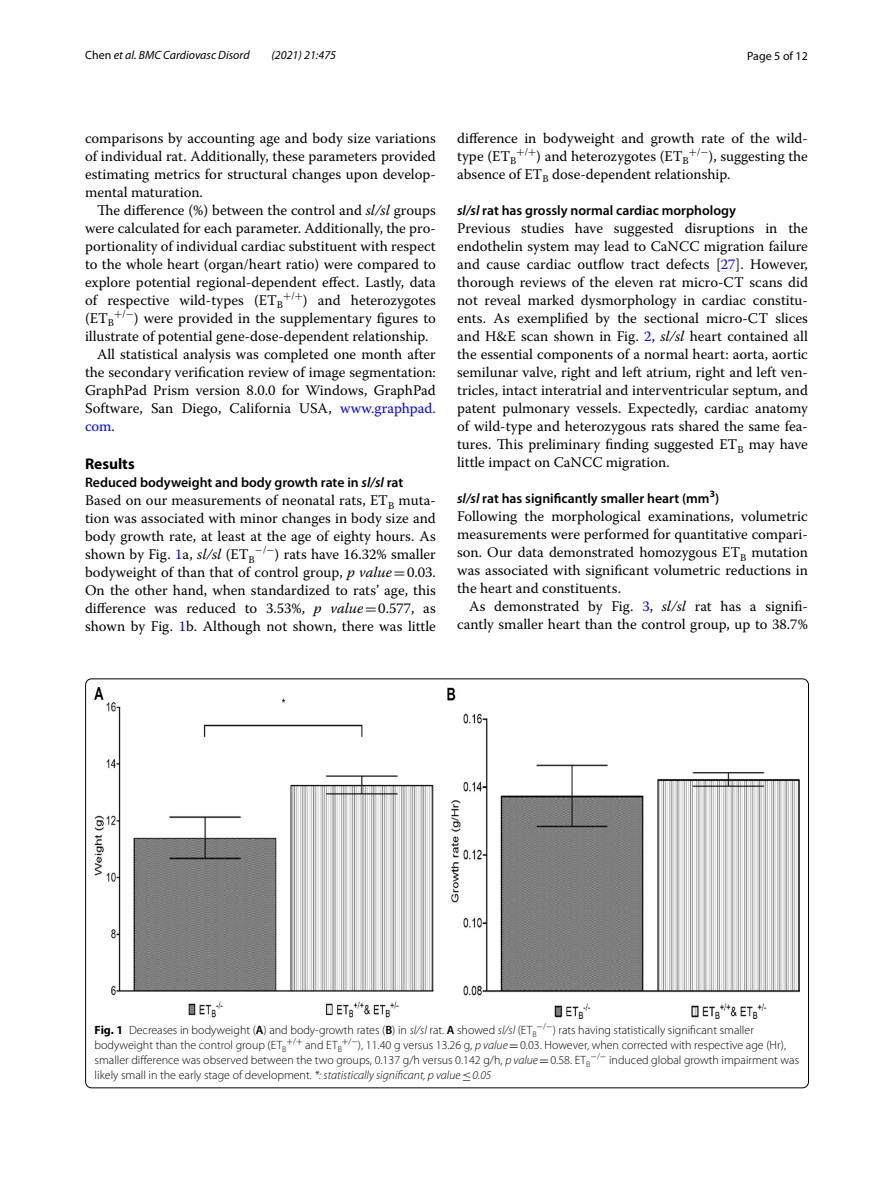
<style>
.page{position:relative;width:893px;height:1187px;background:#fff}
.page>*{position:absolute;margin:0;border:0;box-sizing:border-box;transform-origin:0 0}
.t1{font:700 15.45px "Myriad Pro";color:#000}
.t2{font:14.7px/18px "Warnock Pro";color:#000;text-align:justify}
.t3{font:14.7px "Warnock Pro";color:#00f}
.t4{font:600 13.8px "Myriad Pro";color:#000}
.t5{font:300 12px/15px "Myriad Pro";color:#000}
.t6{font:italic 12px "Myriad Pro";color:#000}
.t7{font:12px "Myriad Pro";color:#000}
.s1{font-style:normal}
.s2{font-style:italic}
.s3{color:#00f}
.s4{color:#000}
.s5{font-family:"MTSY"}
.s6{font-weight:700}
.s7{font-weight:600}
.s8{font-family:"MTSY";font-weight:400}
</style>
<div class="page">
<img style="left:95px;top:687px;width:704px;height:331px">
<p class="t6" style="left:85px;top:48px;width:166px"><span class="s1">Chen</span> et al. BMC Cardiovasc Disord</p>
<p class="t6" style="left:271px;top:48px;width:66px">(2021) 21:475</p>
<p class="t7" style="left:747px;top:48px;width:62px">Page 5 of 12</p>
<p class="t2" style="left:85px;top:128px;width:352px">comparisons by accounting age and body size variations of individual rat. Additionally, these parameters provided estimating metrics for structural changes upon develop&shy;mental maturation.</p>
<p class="t2" style="left:97px;top:200px;width:340px">The difference (%) between the control and <span class="s2">sl/sl</span> groups</p>
<p class="t2" style="left:85px;top:218px;width:352px">were calculated for each parameter. Additionally, the pro-</p>
<p class="t2" style="left:85px;top:236px;width:352px">portionality of individual cardiac substituent with respect</p>
<p class="t2" style="left:85px;top:254px;width:352px">to the whole heart (organ/heart ratio) were compared to</p>
<p class="t2" style="left:85px;top:272px;width:352px">explore potential regional-dependent effect. Lastly, data</p>
<p class="t2" style="left:85px;top:290px;width:352px">of respective wild-types (ET<sub>B</sub><sup>+</sup><sup>/</sup><sup>+</sup>) and heterozygotes</p>
<p class="t2" style="left:85px;top:308px;width:352px">(ET<sub>B</sub><sup>+</sup><sup>/</sup><sup>−</sup>) were provided in the supplementary figures to</p>
<p class="t2" style="left:85px;top:326px;width:345px">illustrate of potential gene-dose-dependent relationship.</p>
<p class="t2" style="left:97px;top:344px;width:340px">All statistical analysis was completed one month after</p>
<p class="t2" style="left:85px;top:362px;width:352px">the secondary verification review of image segmentation:</p>
<p class="t2" style="left:85px;top:380px;width:352px">GraphPad Prism version 8.0.0 for Windows, GraphPad</p>
<p class="t2" style="left:85px;top:398px;width:352px">Software, San Diego, California USA, <span class="s3">www.graphpad.</span></p>
<p class="t3" style="left:85px;top:417px;width:31px">com<span class="s4">.</span></p>
<p class="t1" style="left:85px;top:453px;width:51px">Results</p>
<p class="t4" style="left:85px;top:473px;width:320px">Reduced bodyweight and body growth rate in <span class="s2">sl/sl</span> rat</p>
<p class="t2" style="left:85px;top:491px;width:352px">Based on our measurements of neonatal rats, ET<sub>B</sub> muta&shy;tion was associated with minor changes in body size and body growth rate, at least at the age of eighty hours. As shown by Fig. <span class="s3">1</span>a, <span class="s2">sl/sl</span> (ET<sub>B</sub><sup>−</sup><sup>/</sup><sup>−</sup>) rats have 16.32% smaller bodyweight of than that of control group, <span class="s2">p value</span><span class="s5">=</span>0.03.<br>On the other hand, when standardized to rats’ age, this difference was reduced to 3.53%, <span class="s2">p value</span><span class="s5">=</span>0.577, as shown by Fig. <span class="s3">1</span>b. Although not shown, there was little</p>
<p class="t2" style="left:457px;top:128px;width:352px">difference in bodyweight and growth rate of the wild&shy;type (ET<sub>B</sub><sup>+</sup><sup>/</sup><sup>+</sup>) and heterozygotes (ET<sub>B</sub><sup>+</sup><sup>/</sup><sup>−</sup>), suggesting the absence of ET<sub>B</sub> dose-dependent relationship.</p>
<p class="t4" style="left:457px;top:201px;width:280px"><span class="s2">sl/sl</span> rat has grossly normal cardiac morphology</p>
<p class="t2" style="left:457px;top:218px;width:352px">Previous studies have suggested disruptions in the endothelin system may lead to CaNCC migration failure and cause cardiac outflow tract defects [<span class="s3">27</span>]. However, thorough reviews of the eleven rat micro-CT scans did not reveal marked dysmorphology in cardiac constitu&shy;ents. As exemplified by the sectional micro-CT slices and H&amp;E scan shown in Fig. <span class="s3">2</span>, <span class="s2">sl/sl</span> heart contained all the essential components of a normal heart: aorta, aortic semilunar valve, right and left atrium, right and left ven&shy;tricles, intact interatrial and interventricular septum, and patent pulmonary vessels. Expectedly, cardiac anatomy of wild-type and heterozygous rats shared the same fea&shy;tures. This preliminary finding suggested ET<sub>B</sub> may have little impact on CaNCC migration.</p>
<p class="t4" style="left:457px;top:489px;width:264px"><span class="s2">sl/sl</span> rat has significantly smaller heart (mm<sup>3</sup>)</p>
<p class="t2" style="left:457px;top:506px;width:352px">Following the morphological examinations, volumetric measurements were performed for quantitative compari&shy;son. Our data demonstrated homozygous ET<sub>B</sub> mutation was associated with significant volumetric reductions in the heart and constituents.</p>
<p class="t2" style="left:457px;top:596px;width:352px;text-align:right">As demonstrated by Fig. <span class="s3">3</span>, <span class="s2">sl/sl</span> rat has a signifi&shy;cantly smaller heart than the control group, up to 38.7%</p>
<p class="t5" style="left:95px;top:1022px;width:706px"><span class="s6">Fig. 1</span> Decreases in bodyweight (<span class="s7">A</span>) and body-growth rates (<span class="s7">B</span>) in <span class="s2">sl/sl</span> rat. <span class="s7">A</span> showed <span class="s2">sl/sl</span> (ET<sub>B</sub><sup>−</sup><sup>/</sup><sup>−</sup>) rats having statistically significant smaller bodyweight than the control group (ET<sub>B</sub><sup>+</sup><sup>/</sup><sup>+</sup> and ET<sub>B</sub><sup>+</sup><sup>/</sup><sup>−</sup>), 11.40 g versus 13.26 g, <span class="s2">p value</span><span class="s8">=</span>0.03. However, when corrected with respective age (Hr), smaller difference was observed between the two groups, 0.137 g/h versus 0.142 g/h, <span class="s2">p value</span><span class="s8">=</span>0.58. ET<sub>B</sub><sup>−</sup><sup>/</sup><sup>−</sup> induced global growth impairment was likely small in the early stage of development. <span class="s2">*: statistically significant, p value</span><span class="s8">≤</span><span class="s2">0.05</span></p>
</div>
